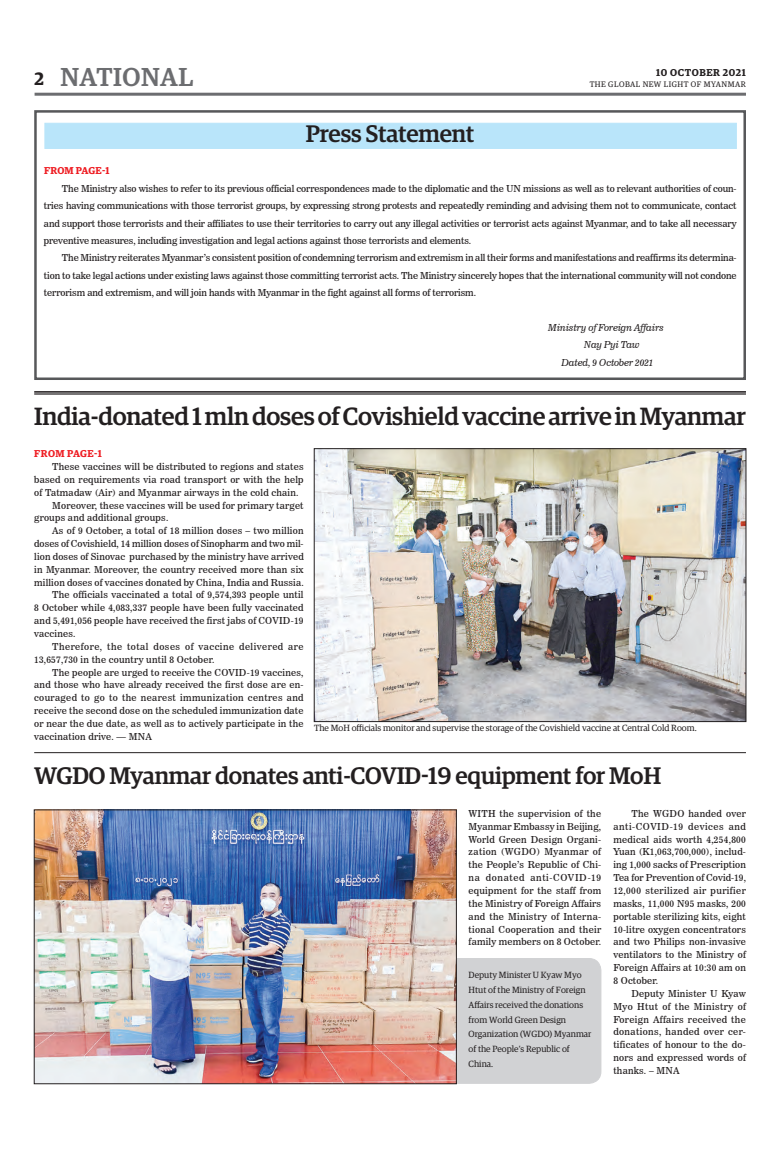
<style>
.page{position:relative;width:773px;height:1152px;background:#fff}
.page>*{position:absolute;margin:0;border:0;box-sizing:border-box;transform-origin:0 0}
.t1{font:500 26px "Guardian Egyp";letter-spacing:.02em;color:#6c6d70}
.Brief_Head{font:500 25px "Guardian Egyp";letter-spacing:-.01em;color:#231f20}
.Brief_Head-2{font:500 24px "Guardian Egyp";letter-spacing:-.01em;color:#231f20}
.t2{font:600 18px "Guardian Egyp";color:#231f20}
.Spill_Style{font:600 10px "Guardian Egyp";letter-spacing:.02em;color:#ee1d23}
.t3{font:600 10px "Guardian Egyp";letter-spacing:.06em;color:#231f20}
._2nd_Body{font:9.5px/12.9px "News 706 BT Roman C";letter-spacing:.02em;color:#231f20;text-align:justify}
._2nd_Body-2{font:9.5px/12.9px "News 706 BT Roman C";letter-spacing:.05em;color:#231f20}
._2nd_Body-3{font:9.5px "News 706 BT Italic C";letter-spacing:-.01em;color:#231f20}
.t4{font:9px/14.8px "Guardian Egyp";color:#231f20}
.t5{font:8px "Guardian Egyp";letter-spacing:.06em;color:#231f20}
</style>
<div class="page">
<hr style="left:35px;top:93px;width:711px;height:3px;background:#6c6d70">
<div style="left:456px;top:958px;width:145px;height:126px;background:#d1d2d4"></div>
<div style="left:45px;top:123px;width:691px;height:26px;background:#b9e5fa"></div>
<div style="left:34px;top:110px;width:712px;height:270px;border:2px solid #57585a"></div>
<hr style="left:34px;top:391px;width:712px;height:1px;background:#231f20">
<hr style="left:34px;top:393px;width:712px;height:1px;background:#231f20">
<hr style="left:34px;top:394px;width:712px;height:1px;background:#231f20">
<img style="left:316px;top:451px;width:428px;height:269px">
<div style="left:314px;top:449px;width:432px;height:273px;border:1px solid #231f20"></div>
<img style="left:36px;top:812px;width:418px;height:270px">
<div style="left:34px;top:810px;width:422px;height:274px;border:1px solid #231f20"></div>
<hr style="left:34px;top:752px;width:712px;height:1px;background:#231f20">
<h1 class="t1" style="left:61px;top:59px;width:134px">NATIONAL</h1>
<h3 class="t2" style="left:35px;top:65px;width:11px">2</h3>
<p class="t3" style="left:656px;top:65px;width:91px">10 OCTOBER 2021</p>
<p class="t5" style="left:589px;top:79px;width:158px">THE GLOBAL NEW LIGHT OF MYANMAR</p>
<p class="Brief_Head-2" style="left:306px;top:116px;width:170px">Press Statement</p>
<p class="Spill_Style" style="left:44px;top:164px;width:67px">FROM PAGE-1</p>
<p class="_2nd_Body" style="left:44px;top:180px;width:694px;line-height:17.4px;text-indent:18px">The Ministry also wishes to refer to its previous official correspondences made to the diplomatic and the UN missions as well as to relevant authorities of coun&shy;tries having communications with those terrorist groups, by expressing strong protests and repeatedly reminding and advising them not to communicate, contact and support those terrorists and their affiliates to use their territories to carry out any illegal activities or terrorist acts against Myanmar, and to take all necessary preventive measures, including investigation and legal actions against those terrorists and elements.</p>
<p class="_2nd_Body" style="left:44px;top:249px;width:694px;line-height:17.4px;text-indent:18px">The Ministry reiterates Myanmar’s consistent position of condemning terrorism and extremism in all their forms and manifestations and reaffirms its determina&shy;tion to take legal actions under existing laws against those committing terrorist acts. The Ministry sincerely hopes that the international community will not condone terrorism and extremism, and will join hands with Myanmar in the fight against all forms of terrorism.</p>
<p class="_2nd_Body-3" style="left:548px;top:322px;width:117px">Ministry of Foreign Affairs</p>
<p class="_2nd_Body-3" style="left:584px;top:339px;width:57px">Nay Pyi Taw</p>
<p class="_2nd_Body-3" style="left:561px;top:357px;width:93px">Dated, 9 October 2021</p>
<p class="Brief_Head" style="left:34px;top:399px;width:713px">India-donated 1 mln doses of Covishield vaccine arrive in Myanmar</p>
<p class="Spill_Style" style="left:34px;top:446px;width:69px">FROM PAGE-1</p>
<p class="_2nd_Body" style="left:34px;top:460px;width:271px;text-indent:18px">These vaccines will be distributed to regions and states based on requirements via road transport or with the help of Tatmadaw (Air) and Myanmar airways in the cold chain.</p>
<p class="_2nd_Body" style="left:34px;top:499px;width:271px;text-indent:18px">Moreover, these vaccines will be used for primary target groups and additional groups.</p>
<p class="_2nd_Body" style="left:34px;top:524px;width:271px;text-indent:18px">As of 9 October, a total of 18 million doses – two million doses of Covishield, 14 million doses of Sinopharm and two mil&shy;lion doses of Sinovac purchased by the ministry have arrived in Myanmar. Moreover, the country received more than six million doses of vaccines donated by China, India and Russia.</p>
<p class="_2nd_Body" style="left:34px;top:589px;width:271px;text-indent:18px">The officials vaccinated a total of 9,574,393 people until 8 October while 4,083,337 people have been fully vaccinated and 5,491,056 people have received the first jabs of COVID-19 vaccines.</p>
<p class="_2nd_Body-2" style="left:34px;top:640px;width:271px;text-indent:18px">Therefore, the total doses of vaccine delivered are<br>13,657,730 in the country until 8 October.</p>
<p class="_2nd_Body" style="left:34px;top:666px;width:271px;text-indent:18px">The people are urged to receive the COVID-19 vaccines, and those who have already received the first dose are en&shy;couraged to go to the nearest immunization centres and receive the second dose on the scheduled immunization date or near the due date, as well as to actively participate in the vaccination drive. — MNA</p>
<p class="t4" style="left:314px;top:720px;width:384px">The MoH officials monitor and supervise the storage of the Covishield vaccine at Central Cold Room.</p>
<p class="Brief_Head-2" style="left:34px;top:759px;width:628px">WGDO Myanmar donates anti-COVID-19 equipment for MoH</p>
<p class="_2nd_Body" style="left:468px;top:807px;width:134px">WITH the supervision of the Myanmar Embassy in Beijing, World Green Design Organi&shy;zation (WGDO) Myanmar of the People’s Republic of Chi&shy;na donated anti-COVID-19 equipment for the staff from the Ministry of Foreign Affairs and the Ministry of Interna&shy;tional Cooperation and their family members on 8 October.</p>
<p class="t4" style="left:468px;top:967px;width:124px">Deputy Minister U Kyaw Myo<br>Htut of the Ministry of Foreign<br>Affairs received the donations from World Green Design<br>Organization (WGDO) Myanmar of the People’s Republic of<br>China.</p>
<p class="_2nd_Body" style="left:613px;top:807px;width:134px;text-indent:18px">The WGDO handed over anti-COVID-19 devices and medical aids worth 4,254,800<br>Yuan (K1,063,700,000), includ&shy;ing 1,000 sacks of Prescription Tea for Prevention of Covid-19, 12,000 sterilized air purifier masks, 11,000 N95 masks, 200 portable sterilizing kits, eight 10-litre oxygen concentrators and two Philips non-invasive ventilators to the Ministry of Foreign Affairs at 10:30 am on 8 October.</p>
<p class="_2nd_Body" style="left:613px;top:987px;width:134px;text-indent:18px">Deputy Minister U Kyaw Myo Htut of the Ministry of Foreign Affairs received the donations, handed over cer&shy;tificates of honour to the do&shy;nors and expressed words of thanks. – MNA</p>
</div>
